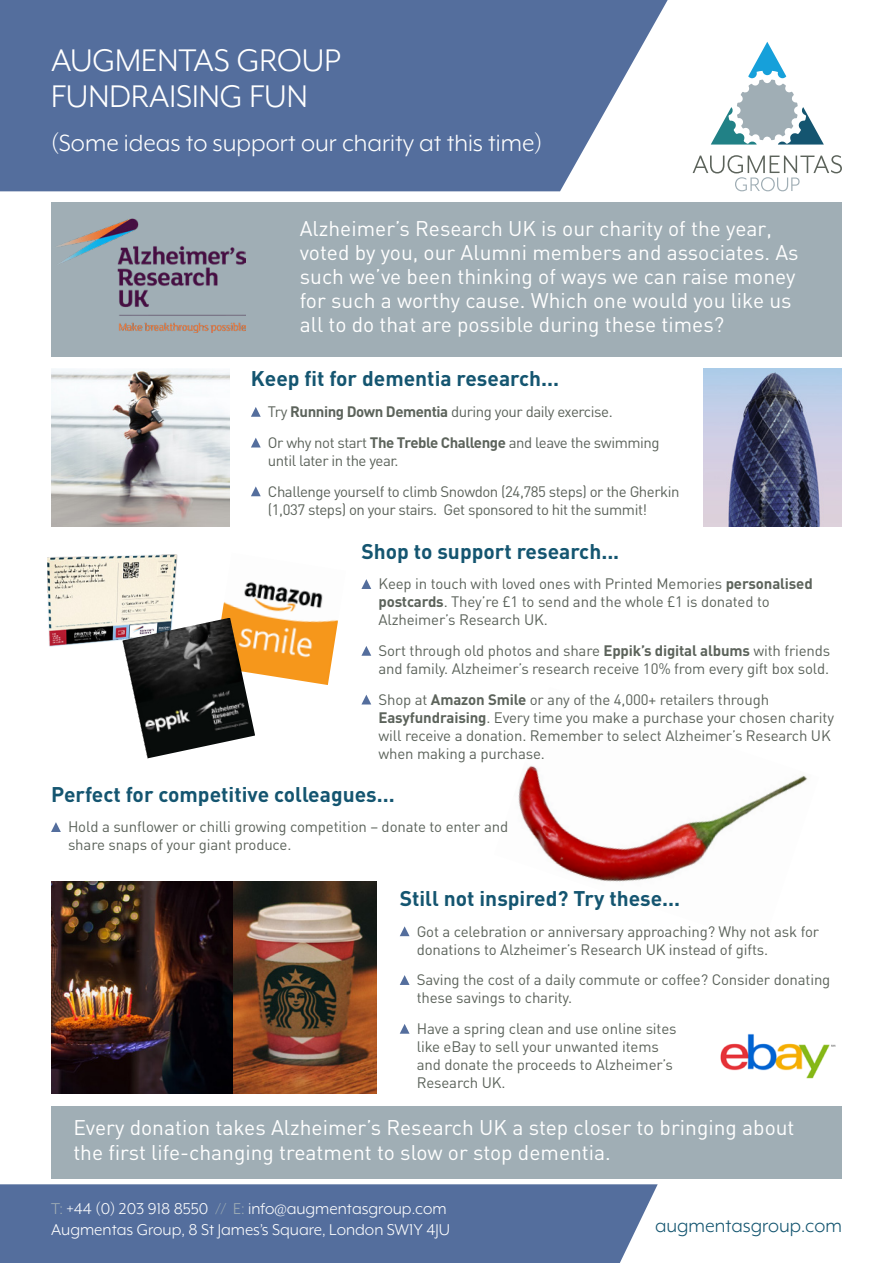
<style>
.page{position:relative;width:893px;height:1263px;background:#fff}
.page>*{position:absolute;margin:0;border:0;box-sizing:border-box;transform-origin:0 0}
.t1{font:36px "Mr Eaves XL Mod OT";color:#fff}
.t2{font:27px "Mr Eaves XL Mod OT";color:#fff}
.t3{font:21px/24px "DIN";color:#fff}
.t4{font:700 21px "DIN";color:#145570}
.t5{font:21px "Mr Eaves XL Mod OT";color:#145570}
.t6{font:18px "Mr Eaves XL Mod OT";color:#fff}
.t7{font:15px/18px "DIN";letter-spacing:-.01em;color:#5c635b}
.t8{font:15px/18px "DIN";letter-spacing:-.03em;color:#5c635b}
.s1{font-weight:700}
.s2{color:#a0aeb5}
</style>
<div class="page">
<div style="left:51px;top:202px;width:791px;height:154px;background:#a0aeb5"></div>
<img style="left:518px;top:765px;width:290px;height:117px">
<div style="left:0;top:1184px;width:658px;height:79px;background:#546e9d"></div>
<svg style="left:0;top:0;width:668px;height:191px;fill:#546e9d"></svg>
<svg style="left:693px;top:155px;width:149px;height:36px"></svg>
<svg style="left:711px;top:42px;width:113px;height:103px"></svg>
<svg style="left:251px;top:407px;width:10px;height:10px"></svg>
<svg style="left:251px;top:438px;width:10px;height:9px"></svg>
<svg style="left:251px;top:486px;width:10px;height:10px"></svg>
<img style="left:57px;top:218px;width:189px;height:115px">
<svg style="left:361px;top:579px;width:10px;height:10px"></svg>
<svg style="left:361px;top:646px;width:10px;height:10px"></svg>
<svg style="left:361px;top:695px;width:10px;height:9px"></svg>
<svg style="left:51px;top:822px;width:10px;height:10px"></svg>
<svg style="left:400px;top:926px;width:10px;height:10px"></svg>
<svg style="left:400px;top:975px;width:10px;height:10px"></svg>
<svg style="left:400px;top:1024px;width:10px;height:10px"></svg>
<img style="left:51px;top:369px;width:179px;height:157px">
<img style="left:703px;top:369px;width:139px;height:158px">
<img style="left:48px;top:554px;width:130px;height:93px">
<img style="left:221px;top:582px;width:117px;height:103px">
<img style="left:122px;top:618px;width:133px;height:140px">
<img style="left:51px;top:882px;width:183px;height:211px">
<img style="left:234px;top:882px;width:142px;height:211px">
<img style="left:720px;top:1034px;width:116px;height:45px">
<div style="left:51px;top:1107px;width:791px;height:72px;background:#a0aeb5"></div>
<p class="t1" style="left:51px;top:43px;width:291px">AUGMENTAS GROUP</p>
<p class="t1" style="left:51px;top:79px;width:258px">FUNDRAISING FUN</p>
<p class="t2" style="left:51px;top:129px;width:493px">(Some ideas to support our charity at this time)</p>
<p class="t3" style="left:300px;top:216px;width:500px">Alzheimer’s Research UK is our charity of the year, voted by you, our Alumni members and associates. As such we’ve been thinking of ways we can raise money for such a worthy cause. Which one would you like us all to do that are possible during these times?</p>
<p class="t4" style="left:251px;top:365px;width:310px">Keep fit for dementia research...</p>
<p class="t8" style="left:268px;top:402px;width:346px">Try <span class="s1">Running Down Dementia</span> during your daily exercise.</p>
<p class="t8" style="left:268px;top:433px;width:393px">Or why not start <span class="s1">The Treble Challenge</span> and leave the swimming until later in the year.</p>
<p class="t8" style="left:268px;top:482px;width:413px">Challenge yourself to climb Snowdon (24,785 steps) or the Gherkin (1,037 steps) on your stairs. Get sponsored to hit the summit!</p>
<p class="t4" style="left:361px;top:537px;width:259px">Shop to support research...</p>
<p class="t7" style="left:378px;top:575px;width:436px">Keep in touch with loved ones with Printed Memories <span class="s1">personalised postcards</span>. They’re £1 to send and the whole £1 is donated to<br>Alzheimer’s Research UK.</p>
<p class="t7" style="left:378px;top:641px;width:453px">Sort through old photos and share <span class="s1">Eppik’s digital albums</span> with friends and family. Alzheimer’s research receive 10% from every gift box sold.</p>
<p class="t7" style="left:378px;top:690px;width:457px">Shop at <span class="s1">Amazon Smile</span> or any of the 4,000+ retailers through <span class="s1">Easyfundraising</span>. Every time you make a purchase your chosen charity will receive a donation. Remember to select Alzheimer’s Research UK when making a purchase.</p>
<p class="t4" style="left:51px;top:780px;width:345px">Perfect for competitive colleagues...</p>
<p class="t7" style="left:68px;top:818px;width:442px">Hold a sunflower or chilli growing competition – donate to enter and share snaps of your giant produce.</p>
<p class="t4" style="left:400px;top:884px;width:282px">Still not inspired? Try these...</p>
<p class="t7" style="left:417px;top:922px;width:404px">Got a celebration or anniversary approaching? Why not ask for donations to Alzheimer’s Research UK instead of gifts.</p>
<p class="t7" style="left:417px;top:971px;width:415px">Saving the cost of a daily commute or coffee? Consider donating these savings to charity.</p>
<p class="t7" style="left:417px;top:1019px;width:261px">Have a spring clean and use online sites like eBay to sell your unwanted items and donate the proceeds to Alzheimer’s<br>Research UK.</p>
<p class="t3" style="left:73px;top:1115px;width:723px">Every donation takes Alzheimer’s Research UK a step closer to bringing about the first life-changing treatment to slow or stop dementia.</p>
<p class="t6" style="left:51px;top:1199px;width:397px"><span class="s2">T:</span> +44 (0) 203 918 8550 <span class="s2">// E:</span> info@augmentasgroup.com</p>
<p class="t6" style="left:51px;top:1221px;width:401px">Augmentas Group, 8 St James’s Square, London SW1Y 4JU</p>
<p class="t5" style="left:655px;top:1215px;width:188px">augmentasgroup.com</p>
</div>
